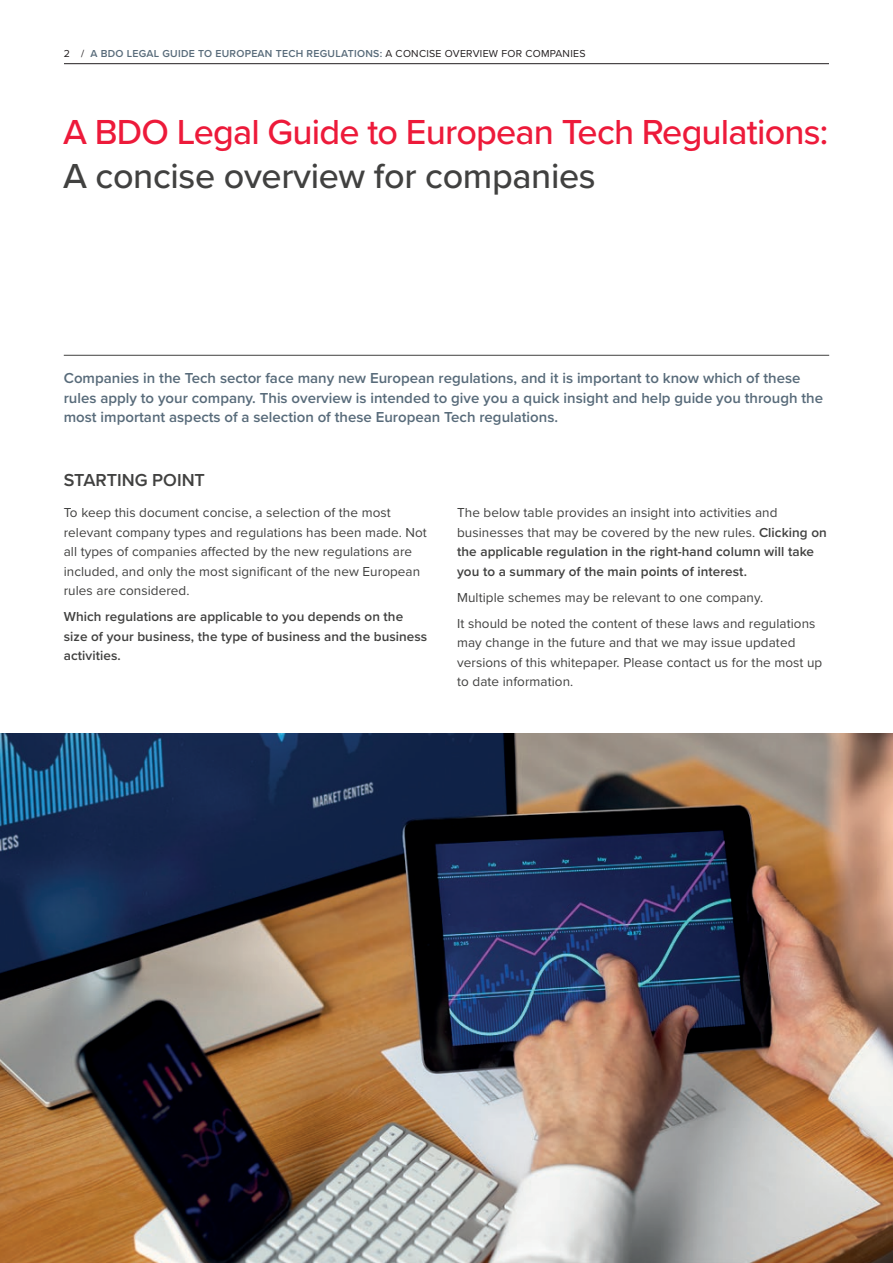
<style>
.page{position:relative;width:893px;height:1263px;background:#fff}
.page>*{position:absolute;margin:0;border:0;box-sizing:border-box;transform-origin:0 0}
.t1{font:500 36px "Proxima Nova";letter-spacing:-.02em;color:#ed1a3a}
.t2{font:500 36px "Proxima Nova";letter-spacing:-.01em;color:#414140}
.t3{font:600 18px "Proxima Nova";color:#414140}
.t4{font:600 15px/19.5px "Proxima Nova";color:#586b7a}
.t5{font:13.5px/19.5px "Proxima Nova";letter-spacing:.005em;color:#414140}
.t6{font:600 13.5px/19.5px "Proxima Nova";letter-spacing:.005em;color:#414140}
.t7{font:600 10.5px "Proxima Nova";letter-spacing:.025em;color:#586b7a}
.s1{font-weight:400;color:#231f20}
.s2{font-weight:400}
</style>
<div class="page">
<hr style="left:64px;top:63px;width:765px;height:1px;background:#231f20">
<hr style="left:64px;top:355px;width:765px;height:1px;background:#414140">
<img style="left:0;top:733px;width:893px;height:530px">
<p class="t7" style="left:64px;top:45px;width:523px"><span class="s1">2 /</span> A BDO LEGAL GUIDE TO EUROPEAN TECH REGULATIONS: <span class="s1">A CONCISE OVERVIEW FOR COMPANIES</span></p>
<h1 class="t1" style="left:63px;top:105px;width:767px">A BDO Legal Guide to European Tech Regulations:</h1>
<h1 class="t2" style="left:63px;top:149px;width:534px">A concise overview for companies</h1>
<p class="t4" style="left:64px;top:368px;width:761px">Companies in the Tech sector face many new European regulations, and it is important to know which of these rules apply to your company. This overview is intended to give you a quick insight and help guide you through the most important aspects of a selection of these European Tech regulations.</p>
<h2 class="t3" style="left:64px;top:467px;width:143px">STARTING POINT</h2>
<p class="t5" style="left:64px;top:503px;width:364px">To keep this document concise, a selection of the most relevant company types and regulations has been made. Not all types of companies affected by the new regulations are included, and only the most significant of the new European rules are considered.</p>
<p class="t6" style="left:64px;top:607px;width:365px">Which regulations are applicable to you depends on the size of your business, the type of business and the business activities.</p>
<p class="t6" style="left:457px;top:503px;width:371px"><span class="s2">The below table provides an insight into activities and businesses that may be covered by the new rules.</span> Clicking on the applicable regulation in the right-hand column will take you to a summary of the main points of interest.</p>
<p class="t5" style="left:457px;top:584px;width:360px;line-height:26px">Multiple schemes may be relevant to one company.<br>It should be noted the content of these laws and regulations</p>
<p class="t5" style="left:457px;top:632px;width:367px">may change in the future and that we may issue updated versions of this whitepaper. Please contact us for the most up to date information.</p>
</div>
